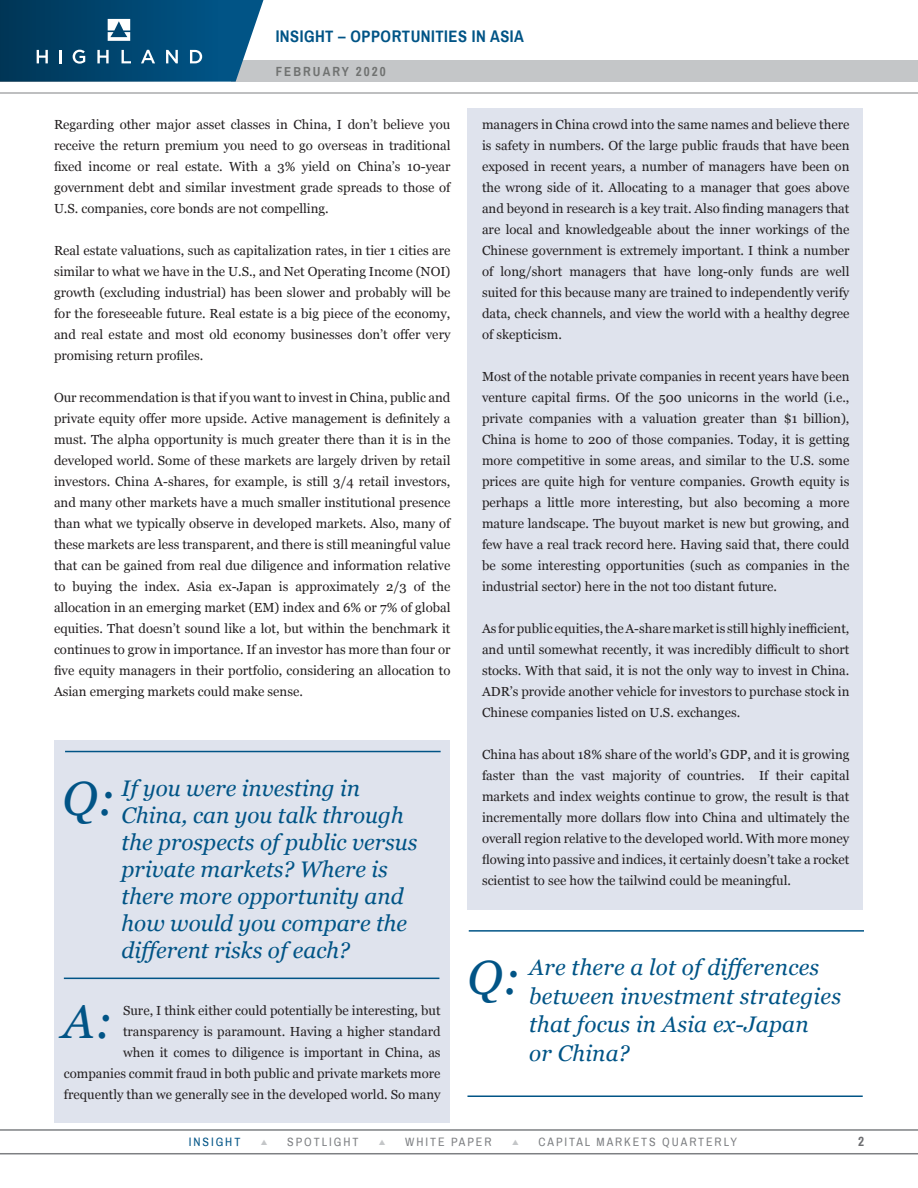
<style>
.page{position:relative;width:918px;height:1188px;background:#fff}
.page>*{position:absolute;margin:0;border:0;box-sizing:border-box;transform-origin:0 0}
.t1{font:italic 48px "Georgia";color:#015486}
.t2{font:italic 22.5px/27px "Georgia";color:#015486}
.t3{font:700 16.5px "Archivo Narrow";letter-spacing:.03em;color:#015486}
.t4{font:13.2px/21px "Georgia";color:#231f20;text-align:justify}
.t5{font:700 13.2px "Archivo Narrow";color:#6c6d70}
.t6{font:700 12.9px "Archivo Narrow";letter-spacing:.16em;color:#707271}
.t7{font:12px "Archivo Narrow";letter-spacing:.16em;color:#7e8083}
.t8{font:12px "Archivo Narrow";letter-spacing:.16em;color:#015486}
.s1{color:#c4c6c8}
</style>
<div class="page">
<div style="left:232px;top:60px;width:686px;height:22px;background:#c4c6c8"></div>
<svg style="left:0;top:0;width:264px;height:82px;background:#18577d"></svg>
<svg style="left:0;top:1129px;width:918px;height:25px"></svg>
<div style="left:54px;top:740px;width:395px;height:383px;background:#dfe3ed"></div>
<div style="left:467px;top:108px;width:395px;height:801px;background:#dfe3ed"></div>
<hr style="left:0;top:93px;width:918px;height:1px;background:#7e8083">
<hr style="left:65px;top:751px;width:376px;height:1px;background:#015486">
<hr style="left:469px;top:930px;width:395px;height:2px;background:#015486">
<hr style="left:64px;top:978px;width:375px;height:1px;background:#015486">
<hr style="left:467px;top:1096px;width:396px;height:1px;background:#015486">
<p class="t3" style="left:276px;top:27px;width:250px">INSIGHT – OPPORTUNITIES IN ASIA</p>
<p class="t6" style="left:276px;top:64px;width:112px">FEBRUARY 2020</p>
<p class="t4" style="left:54px;top:113px;width:398px">Regarding other major asset classes in China, I don’t believe you receive the return premium you need to go overseas in traditional fixed income or real estate. With a 3% yield on China’s 10-year government debt and similar investment grade spreads to those of U.S. companies, core bonds are not compelling.</p>
<p class="t4" style="left:54px;top:239px;width:398px">Real estate valuations, such as capitalization rates, in tier 1 cities are similar to what we have in the U.S., and Net Operating Income (NOI) growth (excluding industrial) has been slower and probably will be for the foreseeable future. Real estate is a big piece of the economy, and real estate and most old economy businesses don’t offer very promising return profiles.</p>
<p class="t4" style="left:54px;top:386px;width:398px">Our recommendation is that if you want to invest in China, public and private equity offer more upside. Active management is definitely a must. The alpha opportunity is much greater there than it is in the developed world. Some of these markets are largely driven by retail investors. China A-shares, for example, is still 3/4 retail investors, and many other markets have a much smaller institutional presence than what we typically observe in developed markets. Also, many of these markets are less transparent, and there is still meaningful value that can be gained from real due diligence and information relative to buying the index. Asia ex-Japan is approximately 2/3 of the allocation in an emerging market (EM) index and 6% or 7% of global equities. That doesn’t sound like a lot, but within the benchmark it continues to grow in importance. If an investor has more than four or five equity managers in their portfolio, considering an allocation to Asian emerging markets could make sense.</p>
<h1 class="t1" style="left:63px;top:764px;width:55px">Q:</h1>
<h2 class="t2" style="left:122px;top:774px;width:297px">If you were investing in<br>China, can you talk through the prospects of public versus private markets? Where is there more opportunity and how would you compare the different risks of each?</h2>
<h1 class="t1" style="left:63px;top:987px;width:52px">A:</h1>
<p class="t4" style="left:64px;top:999px;width:378px;text-align:right">Sure, I think either could potentially be interesting, but transparency is paramount. Having a higher standard<br>when it comes to diligence is important in China, as companies commit fraud in both public and private markets more frequently than we generally see in the developed world. So many</p>
<p class="t4" style="left:482px;top:113px;width:369px">managers in China crowd into the same names and believe there is safety in numbers. Of the large public frauds that have been exposed in recent years, a number of managers have been on the wrong side of it. Allocating to a manager that goes above and beyond in research is a key trait. Also finding managers that are local and knowledgeable about the inner workings of the Chinese government is extremely important. I think a number of long/short managers that have long-only funds are well suited for this because many are trained to independently verify data, check channels, and view the world with a healthy degree of skepticism.</p>
<p class="t4" style="left:482px;top:365px;width:369px">Most of the notable private companies in recent years have been venture capital firms. Of the 500 unicorns in the world (i.e., private companies with a valuation greater than $1 billion), China is home to 200 of those companies. Today, it is getting more competitive in some areas, and similar to the U.S. some prices are quite high for venture companies. Growth equity is perhaps a little more interesting, but also becoming a more mature landscape. The buyout market is new but growing, and few have a real track record here. Having said that, there could be some interesting opportunities (such as companies in the industrial sector) here in the not too distant future.</p>
<p class="t4" style="left:482px;top:617px;width:369px">As for public equities, the A-share market is still highly inefficient, and until somewhat recently, it was incredibly difficult to short stocks. With that said, it is not the only way to invest in China.<br>ADR’s provide another vehicle for investors to purchase stock in Chinese companies listed on U.S. exchanges.</p>
<p class="t4" style="left:482px;top:743px;width:369px">China has about 18% share of the world’s GDP, and it is growing faster than the vast majority of countries. If their capital markets and index weights continue to grow, the result is that incrementally more dollars flow into China and ultimately the overall region relative to the developed world. With more money flowing into passive and indices, it certainly doesn’t take a rocket scientist to see how the tailwind could be meaningful.</p>
<h1 class="t1" style="left:467px;top:943px;width:55px">Q:</h1>
<h2 class="t2" style="left:529px;top:952px;width:313px;line-height:28.5px">Are there a lot of differences between investment strategies that focus in Asia ex-Japan<br>or China?</h2>
<p class="t8" style="left:189px;top:1135px;width:53px">INSIGHT</p>
<p class="t7" style="left:261px;top:1135px;width:99px"><span class="s1">▲</span> SPOTLIGHT</p>
<p class="t7" style="left:379px;top:1135px;width:114px"><span class="s1">▲</span> WHITE PAPER</p>
<p class="t7" style="left:512px;top:1135px;width:226px"><span class="s1">▲</span> CAPITAL MARKETS QUARTERLY</p>
<p class="t5" style="left:858px;top:1133px;width:7px">2</p>
</div>
